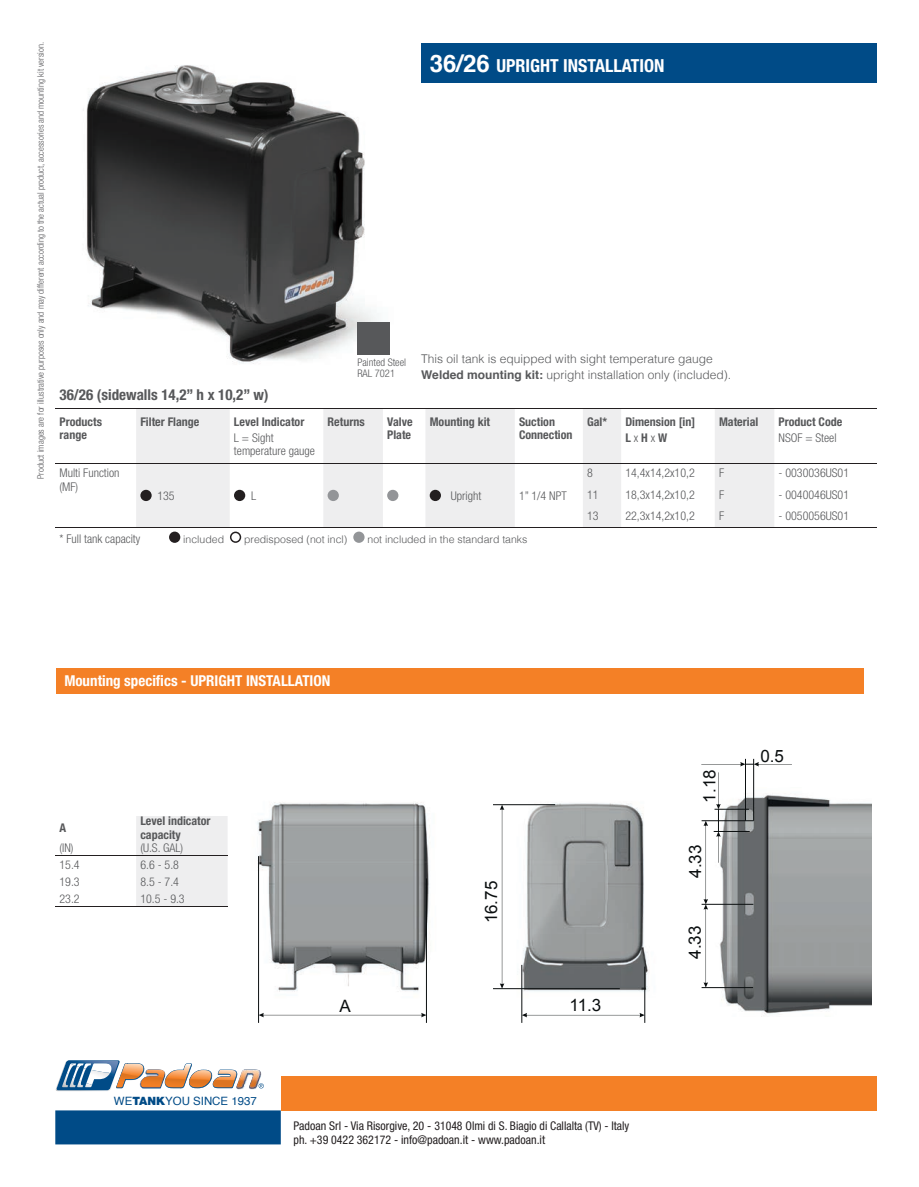
<style>
.page{position:relative;width:919px;height:1187px;background:#fff}
.page>*{position:absolute;margin:0;border:0;box-sizing:border-box;transform-origin:0 0}
.t1{font:700 condensed 18px "Helvetica Neue";color:#fff}
.t2{font:16.95px "Arial";color:#0b0f10}
.t3{font:700 condensed 15px "Helvetica Neue";color:#fff}
.t4{font:700 condensed 15px "Helvetica Neue";color:#57585a}
.t5{font:300 condensed 12px/13.5px "Helvetica Neue";color:#57585a}
.t6{font:700 condensed 12px/13.5px "Helvetica Neue";color:#57585a}
.t7{font:condensed 12px/14.4px "Helvetica Neue";color:#231f20}
.t8{font:300 12px/16.2px "Helvetica";color:#57585a}
.t9{font:11.4px "Helvetica";color:#004b87}
.t10{font:300 10.5px "Helvetica";color:#57585a}
.t11{font:300 condensed 10.5px/10.5px "Helvetica Neue";color:#57585a}
.t12{font:300 condensed 9px "Helvetica Neue";color:#5a5a5d}
.s1{font-family:"Helvetica";font-stretch:normal;font-size:24px}
.s2{font-weight:700}
.s3{font-weight:300}
.s4{font-family:"Helvetica Neue";font-weight:900}
</style>
<div class="page">
<svg style="left:56px;top:1060px;width:208px;height:31px"></svg>
<img style="left:67px;top:1069px;width:43px;height:16px">
<div style="left:281px;top:1076px;width:595px;height:34px;background:#f48026"></div>
<div style="left:55px;top:1110px;width:226px;height:34px;background:#004b87"></div>
<img style="left:227px;top:802px;width:422px;height:202px">
<hr style="left:493px;top:804px;width:62px;height:1px;background:#0b0f10">
<hr style="left:493px;top:988px;width:126px;height:1px;background:#0b0f10">
<svg style="left:499px;top:804px;width:5px;height:184px"></svg>
<hr style="left:258px;top:856px;width:1px;height:166px;background:#0b0f10">
<hr style="left:426px;top:878px;width:1px;height:144px;background:#0b0f10">
<svg style="left:258px;top:1012px;width:168px;height:5px"></svg>
<hr style="left:521px;top:964px;width:1px;height:58px;background:#0b0f10">
<hr style="left:644px;top:966px;width:1px;height:56px;background:#0b0f10">
<svg style="left:521px;top:1012px;width:123px;height:5px"></svg>
<img style="left:709px;top:787px;width:162px;height:228px">
<hr style="left:701px;top:904px;width:52px;height:1px;background:#0b0f10">
<hr style="left:701px;top:820px;width:52px;height:1px;background:#0b0f10">
<hr style="left:701px;top:987px;width:52px;height:1px;background:#0b0f10">
<svg style="left:703px;top:820px;width:5px;height:167px"></svg>
<hr style="left:714px;top:809px;width:35px;height:1px;background:#0b0f10">
<hr style="left:713px;top:831px;width:36px;height:1px;background:#0b0f10">
<svg style="left:716px;top:772px;width:4px;height:90px"></svg>
<hr style="left:745px;top:758px;width:1px;height:62px;background:#0b0f10">
<hr style="left:753px;top:758px;width:1px;height:62px;background:#0b0f10">
<svg style="left:701px;top:761px;width:90px;height:5px"></svg>
<div style="left:421px;top:44px;width:455px;height:39px;background:#004b87"></div>
<div style="left:136px;top:816px;width:91px;height:90px;background:#eeeeef"></div>
<hr style="left:55px;top:855px;width:81px;height:1px;background:#231f20">
<hr style="left:136px;top:855px;width:91px;height:1px;background:#231f20">
<hr style="left:55px;top:906px;width:81px;height:1px;background:#231f20">
<hr style="left:136px;top:906px;width:91px;height:1px;background:#231f20">
<div style="left:56px;top:667px;width:807px;height:26px;background:#f48026"></div>
<img style="left:86px;top:65px;width:304px;height:299px">
<div style="left:357px;top:322px;width:33px;height:32px;background:#57585a"></div>
<svg style="left:323px;top:409px;width:451px;height:118px;fill:#eeeeef"></svg>
<hr style="left:55px;top:408px;width:81px;height:1px;background:#231f20">
<hr style="left:251px;top:408px;width:72px;height:1px;background:#231f20">
<hr style="left:323px;top:408px;width:60px;height:1px;background:#231f20">
<hr style="left:383px;top:408px;width:42px;height:1px;background:#231f20">
<svg style="left:425px;top:408px;width:21px;height:1px"></svg>
<hr style="left:446px;top:408px;width:68px;height:1px;background:#231f20">
<hr style="left:514px;top:408px;width:69px;height:1px;background:#231f20">
<hr style="left:583px;top:408px;width:38px;height:1px;background:#231f20">
<hr style="left:621px;top:408px;width:93px;height:1px;background:#231f20">
<hr style="left:714px;top:408px;width:60px;height:1px;background:#231f20">
<hr style="left:774px;top:408px;width:102px;height:1px;background:#231f20">
<hr style="left:55px;top:463px;width:81px;height:1px;background:#231f20">
<hr style="left:251px;top:463px;width:72px;height:1px;background:#231f20">
<hr style="left:323px;top:463px;width:60px;height:1px;background:#231f20">
<hr style="left:383px;top:463px;width:42px;height:1px;background:#231f20">
<svg style="left:425px;top:463px;width:21px;height:1px"></svg>
<hr style="left:446px;top:463px;width:68px;height:1px;background:#231f20">
<hr style="left:514px;top:463px;width:69px;height:1px;background:#231f20">
<hr style="left:583px;top:463px;width:38px;height:1px;background:#231f20">
<hr style="left:621px;top:463px;width:93px;height:1px;background:#231f20">
<hr style="left:714px;top:463px;width:60px;height:1px;background:#231f20">
<hr style="left:774px;top:463px;width:102px;height:1px;background:#231f20">
<hr style="left:55px;top:527px;width:81px;height:1px;background:#231f20">
<hr style="left:251px;top:527px;width:72px;height:1px;background:#231f20">
<hr style="left:323px;top:527px;width:60px;height:1px;background:#231f20">
<hr style="left:383px;top:527px;width:42px;height:1px;background:#231f20">
<svg style="left:425px;top:527px;width:21px;height:1px"></svg>
<hr style="left:446px;top:527px;width:68px;height:1px;background:#231f20">
<hr style="left:514px;top:527px;width:69px;height:1px;background:#231f20">
<hr style="left:583px;top:527px;width:38px;height:1px;background:#231f20">
<hr style="left:621px;top:527px;width:93px;height:1px;background:#231f20">
<hr style="left:714px;top:527px;width:60px;height:1px;background:#231f20">
<hr style="left:774px;top:527px;width:102px;height:1px;background:#231f20">
<div style="left:327px;top:490px;width:12px;height:11px;background:#939598;border-radius:50%"></div>
<div style="left:387px;top:490px;width:11px;height:11px;background:#939598;border-radius:50%"></div>
<div style="left:429px;top:490px;width:12px;height:11px;background:#231f20;border-radius:50%"></div>
<svg style="left:136px;top:408px;width:115px;height:135px"></svg>
<div style="left:353px;top:531px;width:11px;height:12px;background:#939598;border-radius:50%"></div>
<img style="left:139px;top:1069px;width:26px;height:20px">
<img style="left:236px;top:1069px;width:25px;height:20px">
<p class="t12" style="left:36px;top:479px;width:438px;rotate:-90deg">Product images are for illustrative purposes only and may different according to the actual product, accessories and mounting kit version.</p>
<h1 class="t1" style="left:429px;top:55px;width:236px"><span class="s1">36/26</span> UPRIGHT INSTALLATION</h1>
<p class="t4" style="left:60px;top:385px;width:210px">36/26 (sidewalls 14,2” h x 10,2” w)</p>
<p class="t6" style="left:60px;top:414px;width:44px">Products range</p>
<p class="t6" style="left:140px;top:414px;width:61px">Filter Flange</p>
<p class="t6" style="left:234px;top:414px;width:72px">Level Indicator</p>
<p class="t5" style="left:234px;top:430px;width:82px">L = Sight temperature gauge</p>
<p class="t11" style="left:357px;top:357px;width:50px">Painted Steel<br>RAL 7021</p>
<p class="t8" style="left:421px;top:349px;width:311px">This oil tank is equipped with sight temperature gauge<br><span class="s2">Welded mounting kit:</span> upright installation only (included).</p>
<p class="t6" style="left:327px;top:414px;width:39px">Returns</p>
<p class="t6" style="left:387px;top:414px;width:27px">Valve<br>Plate</p>
<p class="t6" style="left:429px;top:414px;width:62px">Mounting kit</p>
<p class="t6" style="left:519px;top:414px;width:55px">Suction<br>Connection</p>
<p class="t6" style="left:587px;top:414px;width:22px">Gal*</p>
<p class="t6" style="left:625px;top:413px;width:71px;line-height:15.6px">Dimension [in]<br>L <span class="s3">x</span> H <span class="s3">x</span> W</p>
<p class="t6" style="left:719px;top:414px;width:41px">Material</p>
<p class="t6" style="left:778px;top:414px;width:65px">Product Code</p>
<p class="t5" style="left:778px;top:430px;width:60px">NSOF = Steel</p>
<p class="t5" style="left:60px;top:466px;width:61px">Multi Function (MF)</p>
<p class="t5" style="left:157px;top:489px;width:19px">135</p>
<p class="t5" style="left:251px;top:489px;width:7px">L</p>
<p class="t5" style="left:451px;top:489px;width:32px">Upright</p>
<p class="t5" style="left:519px;top:489px;width:49px">1” 1/4 NPT</p>
<p class="t5" style="left:60px;top:531px;width:82px">* Full tank capacity</p>
<p class="t10" style="left:183px;top:530px;width:42px">included</p>
<p class="t10" style="left:244px;top:530px;width:105px">predisposed (not incl)</p>
<p class="t10" style="left:367px;top:530px;width:161px">not included in the standard tanks</p>
<p class="t5" style="left:587px;top:466px;width:7px">8</p>
<p class="t5" style="left:625px;top:466px;width:71px">14,4x14,2x10,2</p>
<p class="t5" style="left:719px;top:466px;width:7px">F</p>
<p class="t5" style="left:778px;top:466px;width:72px">- 0030036US01</p>
<p class="t5" style="left:587px;top:487px;width:13px">11</p>
<p class="t5" style="left:625px;top:487px;width:71px">18,3x14,2x10,2</p>
<p class="t5" style="left:719px;top:487px;width:7px">F</p>
<p class="t5" style="left:778px;top:487px;width:72px">- 0040046US01</p>
<p class="t5" style="left:587px;top:509px;width:13px">13</p>
<p class="t5" style="left:625px;top:509px;width:71px">22,3x14,2x10,2</p>
<p class="t5" style="left:719px;top:509px;width:7px">F</p>
<p class="t5" style="left:778px;top:509px;width:72px">- 0050056US01</p>
<p class="t3" style="left:64px;top:672px;width:267px">Mounting specifics - UPRIGHT INSTALLATION</p>
<p class="t6" style="left:60px;top:820px;width:8px">A</p>
<p class="t6" style="left:140px;top:814px;width:72px">Level indicator capacity</p>
<p class="t5" style="left:60px;top:840px;width:15px">(IN)</p>
<p class="t5" style="left:140px;top:840px;width:44px">(U.S. GAL)</p>
<p class="t5" style="left:60px;top:858px;width:22px">15.4</p>
<p class="t5" style="left:140px;top:858px;width:40px">6.6 - 5.8</p>
<p class="t5" style="left:60px;top:875px;width:22px">19.3</p>
<p class="t5" style="left:140px;top:875px;width:40px">8.5 - 7.4</p>
<p class="t5" style="left:60px;top:891px;width:22px">23.2</p>
<p class="t5" style="left:140px;top:891px;width:46px">10.5 - 9.3</p>
<p class="t9" style="left:114px;top:1091px;width:144px">WE<span class="s4">TANK</span>YOU SINCE 1937</p>
<h2 class="t2" style="left:339px;top:995px;width:13px">A</h2>
<h2 class="t2" style="left:480px;top:923px;width:44px;rotate:-90deg">16.75</h2>
<h2 class="t2" style="left:569px;top:993px;width:33px">11.3</h2>
<p class="t7" style="left:293px;top:1118px;width:337px">Padoan Srl - Via Risorgive, 20 - 31048 Olmi di S. Biagio di Callalta (TV) - Italy ph. +39 0422 362172 - info@padoan.it - www.padoan.it</p>
<h2 class="t2" style="left:698px;top:802px;width:35px;rotate:-90deg">1.18</h2>
<h2 class="t2" style="left:684px;top:877px;width:35px;rotate:-90deg">4.33</h2>
<h2 class="t2" style="left:683px;top:958px;width:35px;rotate:-90deg">4.33</h2>
<h2 class="t2" style="left:760px;top:744px;width:25px">0.5</h2>
</div>
